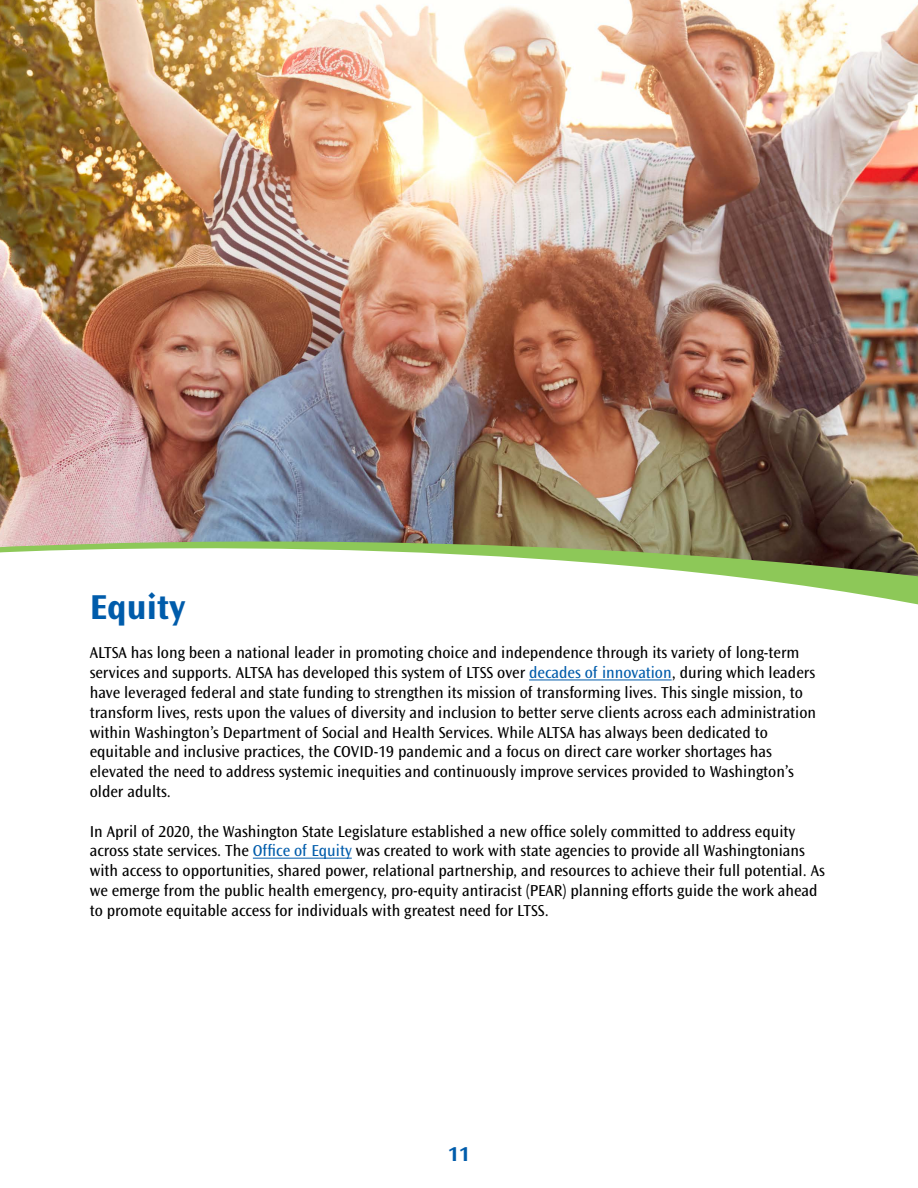
<style>
.page{position:relative;width:918px;height:1188px;background:#fff}
.page>*{position:absolute;margin:0;border:0;box-sizing:border-box;transform-origin:0 0}
.t1{font:700 36px "Ocean Sans Std";color:#005cab}
.t2{font:700 21px "Ocean Sans Std";color:#005cab}
.t3{font:16.5px/19.8px "Ocean Sans Std";color:#000}
.s1{color:#005cab}
</style>
<div class="page">
<hr style="left:253px;top:858px;width:99px;height:1px;background:#005cab">
<img style="left:0;top:0;width:918px;height:522px">
<svg style="left:0;top:525px;width:918px;height:155px"></svg>
<hr style="left:529px;top:680px;width:143px;height:1px;background:#005cab">
<p class="t1" style="left:90px;top:587px;width:97px">Equity</p>
<p class="t3" style="left:90px;top:643px;width:727px">ALTSA has long been a national leader in promoting choice and independence through its variety of long-term services and supports. ALTSA has developed this system of LTSS over <span class="s1">decades of innovation</span>, during which leaders have leveraged federal and state funding to strengthen its mission of transforming lives. This single mission, to</p>
<p class="t3" style="left:90px;top:703px;width:728px">transform lives, rests upon the values of diversity and inclusion to better serve clients across each administration within Washington’s Department of Social and Health Services. While ALTSA has always been dedicated to equitable and inclusive practices, the COVID-19 pandemic and a focus on direct care worker shortages has elevated the need to address systemic inequities and continuously improve services provided to Washington’s older adults.</p>
<p class="t3" style="left:90px;top:822px;width:737px">In April of 2020, the Washington State Legislature established a new offce solely committed to address equity across state services. The <span class="s1">Offce of Equity</span> was created to work with state agencies to provide all Washingtonians with access to opportunities, shared power, relational partnership, and resources to achieve their full potential. As we emerge from the public health emergency, pro-equity antiracist (PEAR) planning efforts guide the work ahead to promote equitable access for individuals with greatest need for LTSS.</p>
<p class="t2" style="left:448px;top:1143px;width:23px">11</p>
</div>
